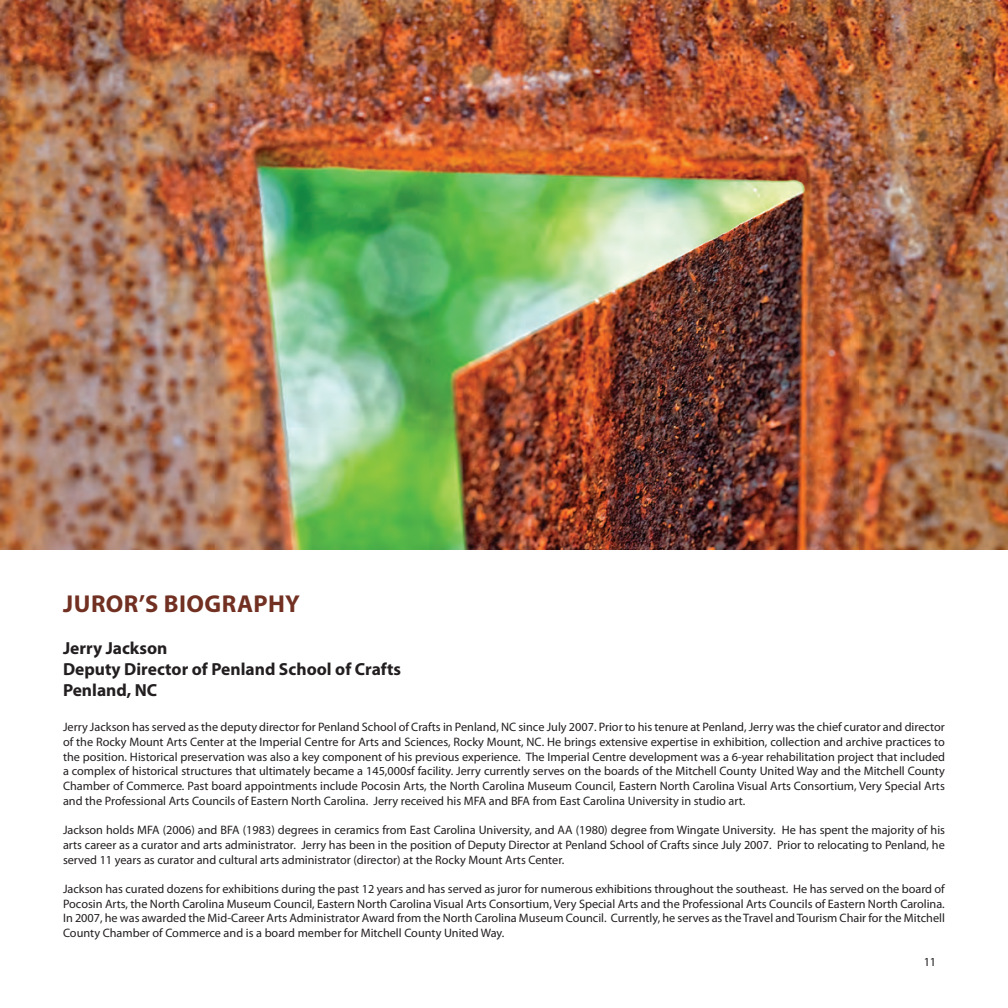
<style>
.page{position:relative;width:1008px;height:1008px;background:#fff}
.page>*{position:absolute;margin:0;border:0;box-sizing:border-box;transform-origin:0 0}
.t1{font:700 24.5px "Myriad Pro";letter-spacing:.02em;color:#713021}
.t2{font:700 17.5px "Myriad Pro";color:#231f20}
.t3{font:12.25px/14.7px "Myriad Pro";color:#231f20;text-align:justify}
</style>
<div class="page">
<img style="left:0;top:0;width:1008px;height:550px">
<p class="t1" style="left:63px;top:587px;width:238px">JUROR’S BIOGRAPHY</p>
<p class="t2" style="left:63px;top:636px;width:106px">Jerry Jackson</p>
<p class="t2" style="left:63px;top:657px;width:340px">Deputy Director of Penland School of Crafts</p>
<p class="t2" style="left:63px;top:678px;width:96px">Penland, NC</p>
<p class="t3" style="left:63px;top:720px;width:884px">Jerry Jackson has served as the deputy director for Penland School of Crafts in Penland, NC since July 2007. Prior to his tenure at Penland, Jerry was the chief curator and director of the Rocky Mount Arts Center at the Imperial Centre for Arts and Sciences, Rocky Mount, NC. He brings extensive expertise in exhibition, collection and archive practices to the position. Historical preservation was also a key component of his previous experience. The Imperial Centre development was a 6-year rehabilitation project that included a complex of historical structures that ultimately became a 145,000sf facility. Jerry currently serves on the boards of the Mitchell County United Way and the Mitchell County Chamber of Commerce. Past board appointments include Pocosin Arts, the North Carolina Museum Council, Eastern North Carolina Visual Arts Consortium, Very Special Arts and the Professional Arts Councils of Eastern North Carolina. Jerry received his MFA and BFA from East Carolina University in studio art.</p>
<p class="t3" style="left:63px;top:823px;width:884px">Jackson holds MFA (2006) and BFA (1983) degrees in ceramics from East Carolina University, and AA (1980) degree from Wingate University. He has spent the majority of his arts career as a curator and arts administrator. Jerry has been in the position of Deputy Director at Penland School of Crafts since July 2007. Prior to relocating to Penland, he served 11 years as curator and cultural arts administrator (director) at the Rocky Mount Arts Center.</p>
<p class="t3" style="left:63px;top:881px;width:883px">Jackson has curated dozens for exhibitions during the past 12 years and has served as juror for numerous exhibitions throughout the southeast. He has served on the board of Pocosin Arts, the North Carolina Museum Council, Eastern North Carolina Visual Arts Consortium, Very Special Arts and the Professional Arts Councils of Eastern North Carolina.<br>In 2007, he was awarded the Mid-Career Arts Administrator Award from the North Carolina Museum Council. Currently, he serves as the Travel and Tourism Chair for the Mitchell County Chamber of Commerce and is a board member for Mitchell County United Way.</p>
<p class="t3" style="left:924px;top:955px;width:14px">11</p>
</div>
